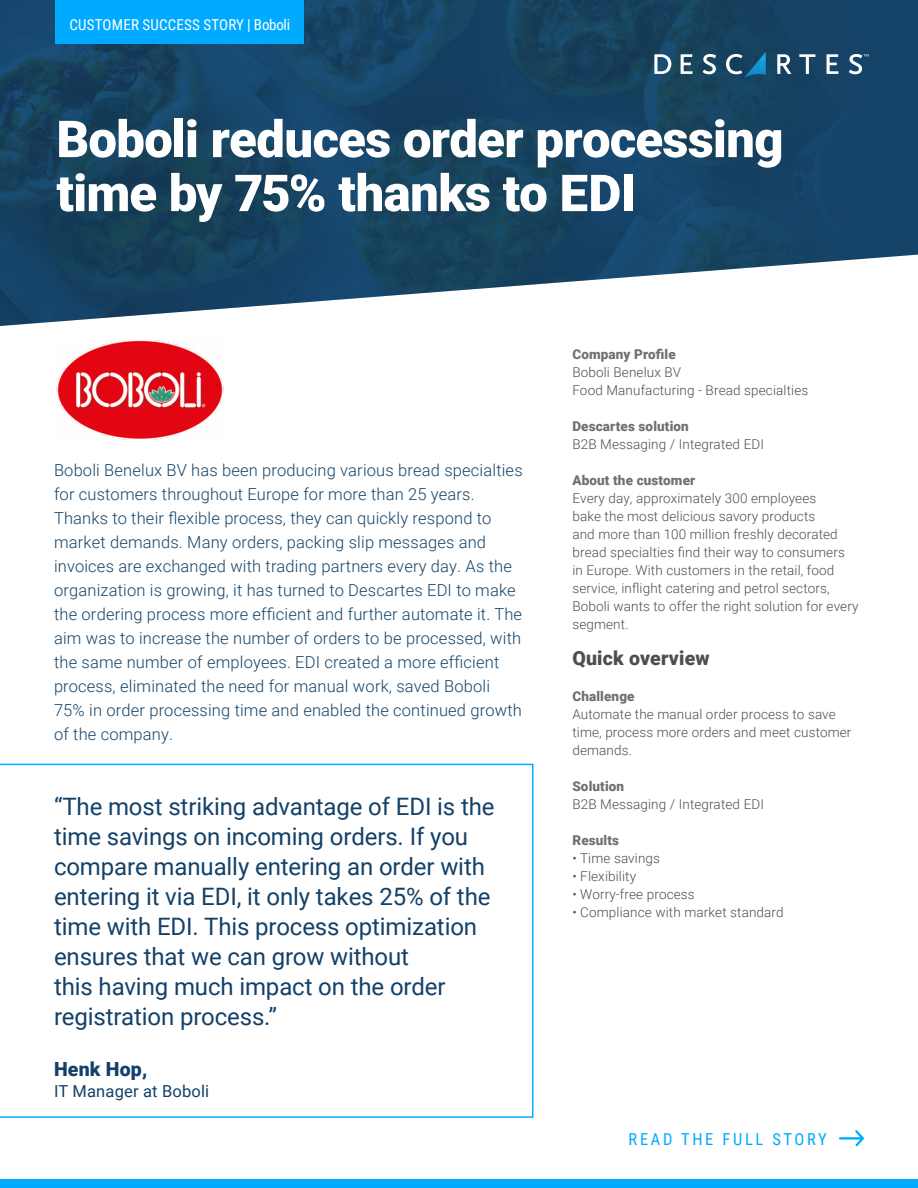
<style>
.page{position:relative;width:918px;height:1188px;background:#fff}
.page>*{position:absolute;margin:0;border:0;box-sizing:border-box;transform-origin:0 0}
.t1{font:900 51px/54px "Roboto";letter-spacing:-.015em;color:#fff}
.t2{font:24px/30px "Roboto";letter-spacing:-.005em;color:#134169}
.Sidebar_Text{font:900 19.5px "Roboto";letter-spacing:.01em;color:#4e4e4d}
.t3{font:900 19.5px "Roboto";letter-spacing:.01em;color:#134169}
.Intro{font:300 16.5px/24px "Roboto";letter-spacing:.01em;color:#164469}
.t4{font:16.5px "Roboto";letter-spacing:.01em;color:#134169}
.t5{font:16.5px "Roboto Condensed";letter-spacing:.16em;color:#0af}
.t6{font:15px "Roboto Condensed";letter-spacing:.015em;color:#fff}
.Sidebar_Text-2{font:300 13.5px/18px "Roboto";letter-spacing:.01em;color:#4e4e4d}
.Sidebar_Text-3{font:900 13.5px "Roboto";letter-spacing:.01em;color:#6f7070}
.Sidebar_Heads{font:900 13.5px "Roboto";letter-spacing:.01em;color:#6f7070}
</style>
<div class="page">
<img style="left:0;top:0;width:918px;height:326px">
<img style="left:56px;top:340px;width:168px;height:99px">
<svg style="left:0;top:764px;width:534px;height:354px"></svg>
<svg style="left:839px;top:1130px;width:25px;height:16px"></svg>
<div style="left:55px;top:0;width:248px;height:43px;background:#0af"></div>
<div style="left:0;top:1179px;width:918px;height:9px;background:#0af"></div>
<svg style="left:681px;top:54px;width:12px;height:20px"></svg>
<svg style="left:703px;top:54px;width:13px;height:20px"></svg>
<svg style="left:726px;top:52px;width:40px;height:27px"></svg>
<svg style="left:654px;top:54px;width:17px;height:20px"></svg>
<svg style="left:777px;top:54px;width:14px;height:20px"></svg>
<svg style="left:799px;top:54px;width:16px;height:20px"></svg>
<svg style="left:827px;top:54px;width:11px;height:20px"></svg>
<svg style="left:849px;top:54px;width:20px;height:20px"></svg>
<p class="t6" style="left:69px;top:14px;width:222px">CUSTOMER SUCCESS STORY | Boboli</p>
<p class="t1" style="left:56px;top:110px;width:729px">Boboli reduces order processing time by 75% thanks to EDI</p>
<p class="Intro" style="left:54px;top:457px;width:470px">Boboli Benelux BV has been producing various bread specialties for customers throughout Europe for more than 25 years.<br>Thanks to their flexible process, they can quickly respond to market demands. Many orders, packing slip messages and invoices are exchanged with trading partners every day. As the organization is growing, it has turned to Descartes EDI to make the ordering process more efficient and further automate it. The aim was to increase the number of orders to be processed, with the same number of employees. EDI created a more efficient process, eliminated the need for manual work, saved Boboli 75% in order processing time and enabled the continued growth of the company.</p>
<p class="t2" style="left:54px;top:791px;width:442px">“The most striking advantage of EDI is the time savings on incoming orders. If you compare manually entering an order with entering it via EDI, it only takes 25% of the time with EDI. This process optimization ensures that we can grow without<br>this having much impact on the order registration process.”</p>
<p class="t3" style="left:54px;top:1055px;width:95px">Henk Hop,</p>
<p class="t4" style="left:54px;top:1079px;width:157px">IT Manager at Boboli</p>
<p class="Sidebar_Heads" style="left:572px;top:345px;width:105px">Company Profile</p>
<p class="Sidebar_Text-2" style="left:572px;top:363px;width:110px">Boboli Benelux BV</p>
<p class="Sidebar_Text-2" style="left:572px;top:381px;width:237px">Food Manufacturing - Bread specialties</p>
<p class="Sidebar_Text-3" style="left:572px;top:417px;width:118px">Descartes solution</p>
<p class="Sidebar_Text-2" style="left:572px;top:435px;width:193px">B2B Messaging / Integrated EDI</p>
<p class="Sidebar_Text-3" style="left:572px;top:471px;width:124px">About the customer</p>
<p class="Sidebar_Text-2" style="left:572px;top:489px;width:288px">Every day, approximately 300 employees<br>bake the most delicious savory products<br>and more than 100 million freshly decorated bread specialties find their way to consumers in Europe. With customers in the retail, food service, inflight catering and petrol sectors, Boboli wants to offer the right solution for every segment.</p>
<p class="Sidebar_Text" style="left:572px;top:644px;width:139px">Quick overview</p>
<p class="Sidebar_Text-3" style="left:572px;top:687px;width:64px">Challenge</p>
<p class="Sidebar_Text-2" style="left:572px;top:705px;width:281px">Automate the manual order process to save time, process more orders and meet customer demands.</p>
<p class="Sidebar_Heads" style="left:572px;top:777px;width:53px">Solution</p>
<p class="Sidebar_Text-2" style="left:572px;top:795px;width:193px">B2B Messaging / Integrated EDI</p>
<p class="Sidebar_Heads" style="left:572px;top:831px;width:48px">Results</p>
<p class="Sidebar_Text-2" style="left:572px;top:849px;width:89px">• Time savings</p>
<p class="Sidebar_Text-2" style="left:572px;top:867px;width:65px">• Flexibility</p>
<p class="Sidebar_Text-2" style="left:572px;top:885px;width:124px">• Worry-free process</p>
<p class="Sidebar_Text-2" style="left:572px;top:903px;width:213px">• Compliance with market standard</p>
<p class="t5" style="left:629px;top:1127px;width:200px">READ THE FULL STORY</p>
</div>
